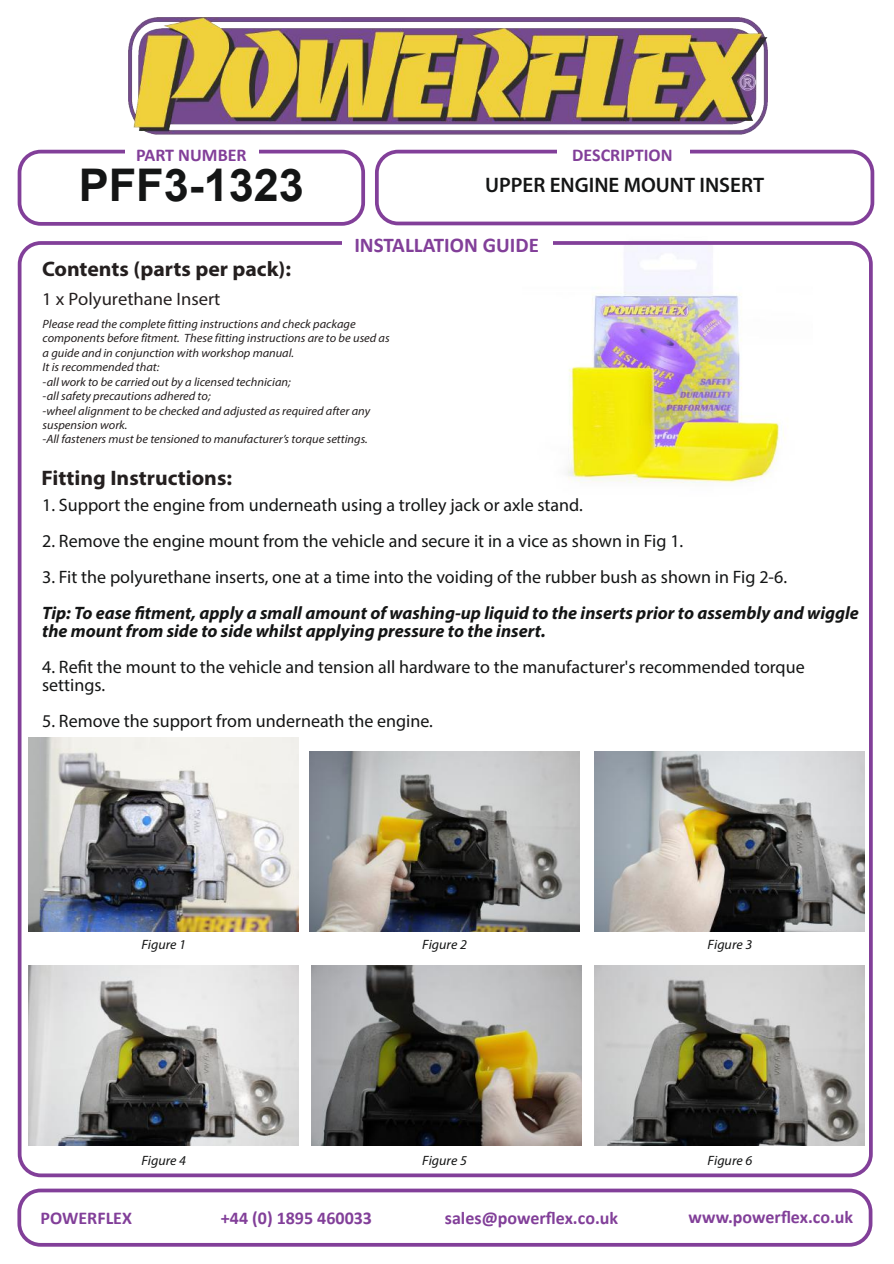
<style>
.page{position:relative;width:894px;height:1264px;background:#fff}
.page>*{position:absolute;margin:0;border:0;box-sizing:border-box;transform-origin:0 0}
.t1{font:700 45px "Arial";color:#141515}
.t2{font:700 21px "Myriad Pro";color:#241f1f}
.t3{font:600 21px "Myriad Pro";color:#141515}
.t4{font:700 21px "Calibri";color:#823f99}
.t5{font:18px/18px "Myriad Pro";color:#141515}
.t6{font:italic 700 18px/18px "Myriad Pro";color:#141515}
.t7{font:700 18px "Calibri";color:#823f99}
.t8{font:18px "Myriad Pro";color:#241f1f}
.t9{font:italic 13.5px "Myriad Pro";color:#141515}
.t10{font:italic 12px/14.4px "Myriad Pro";color:#241f1f}
</style>
<div class="page">
<img style="left:567px;top:246px;width:218px;height:237px">
<div style="left:18px;top:241px;width:854px;height:935px;border:4px solid #823f99;border-radius:21px"></div>
<div style="left:375px;top:150px;width:498px;height:75px;border:4px solid #823f99;border-radius:21px"></div>
<div style="left:18px;top:150px;width:347px;height:76px;border:4px solid #823f99;border-radius:21px"></div>
<img style="left:128px;top:18px;width:639px;height:117px">
<div style="left:124px;top:147px;width:134px;height:9px;background:#fff"></div>
<div style="left:556px;top:147px;width:132px;height:9px;background:#fff"></div>
<div style="left:342px;top:235px;width:210px;height:15px;background:#fff"></div>
<div style="left:17px;top:1188px;width:855px;height:58px;border:4px solid #823f99;border-radius:21px"></div>
<img style="left:29px;top:737px;width:270px;height:194px">
<img style="left:309px;top:751px;width:270px;height:180px">
<img style="left:594px;top:751px;width:270px;height:180px">
<img style="left:29px;top:965px;width:270px;height:179px">
<img style="left:312px;top:965px;width:269px;height:179px">
<img style="left:594px;top:965px;width:270px;height:179px">
<h3 class="t7" style="left:136px;top:147px;width:112px">PART NUMBER</h3>
<h3 class="t7" style="left:572px;top:147px;width:102px">DESCRIPTION</h3>
<h1 class="t1" style="left:79px;top:168px;width:227px">PFF3-1323</h1>
<h2 class="t3" style="left:485px;top:176px;width:280px">UPPER ENGINE MOUNT INSERT</h2>
<h2 class="t2" style="left:42px;top:260px;width:250px">Contents (parts per pack):</h2>
<h3 class="t8" style="left:42px;top:292px;width:180px">1 x Polyurethane Insert</h3>
<h2 class="t4" style="left:354px;top:236px;width:186px">INSTALLATION GUIDE</h2>
<p class="t10" style="left:43px;top:318px;width:348px">Please read the complete fitting instructions and check package components before fitment. These fitting instructions are to be used as a guide and in conjunction with workshop manual.<br>It is recommended that:<br>-all work to be carried out by a licensed technician;<br>-all safety precautions adhered to;<br>-wheel alignment to be checked and adjusted as required after any suspension work.<br>-All fasteners must be tensioned to manufacturer’s torque settings.</p>
<h2 class="t2" style="left:42px;top:469px;width:192px">Fitting Instructions:</h2>
<h3 class="t5" style="left:42px;top:497px;width:542px">1. Support the engine from underneath using a trolley jack or axle stand.</h3>
<h3 class="t5" style="left:42px;top:533px;width:642px">2. Remove the engine mount from the vehicle and secure it in a vice as shown in Fig 1.</h3>
<h3 class="t5" style="left:42px;top:569px;width:746px">3. Fit the polyurethane inserts, one at a time into the voiding of the rubber bush as shown in Fig 2-6.</h3>
<h3 class="t6" style="left:42px;top:605px;width:818px">Tip: To ease fitment, apply a small amount of washing-up liquid to the inserts prior to assembly and wiggle the mount from side to side whilst applying pressure to the insert.</h3>
<h3 class="t5" style="left:42px;top:659px;width:763px">4. Refit the mount to the vehicle and tension all hardware to the manufacturer's recommended torque settings.</h3>
<h3 class="t5" style="left:42px;top:713px;width:392px">5. Remove the support from underneath the engine.</h3>
<p class="t9" style="left:141px;top:938px;width:46px">Figure 1</p>
<p class="t9" style="left:422px;top:938px;width:46px">Figure 2</p>
<p class="t9" style="left:707px;top:938px;width:46px">Figure 3</p>
<p class="t9" style="left:141px;top:1154px;width:46px">Figure 4</p>
<p class="t9" style="left:422px;top:1154px;width:46px">Figure 5</p>
<p class="t9" style="left:707px;top:1154px;width:46px">Figure 6</p>
<h3 class="t7" style="left:41px;top:1209px;width:93px">POWERFLEX</h3>
<h3 class="t7" style="left:221px;top:1209px;width:152px">+44 (0) 1895 460033</h3>
<h3 class="t7" style="left:444px;top:1209px;width:175px">sales@powerflex.co.uk</h3>
<h3 class="t7" style="left:688px;top:1209px;width:166px">www.powerflex.co.uk</h3>
</div>
